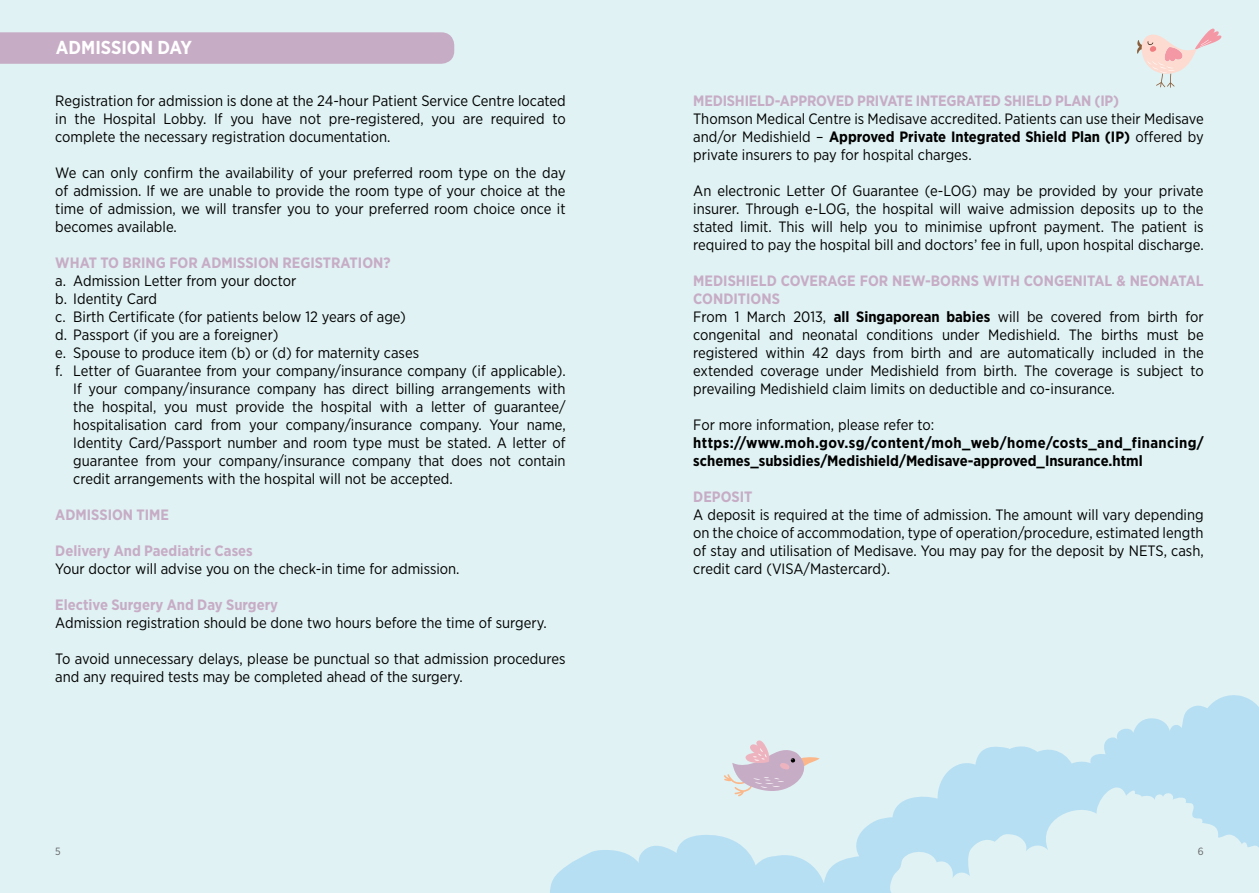
<style>
.page{position:relative;width:1259px;height:893px;background:#e0f2f3}
.page>*{position:absolute;margin:0;border:0;box-sizing:border-box;transform-origin:0 0}
.t1{font:700 18.75px "Gotham Narrow";color:#fff}
.t2{font:15px/18px "Gotham Narrow";color:#000;text-align:justify}
.t3{font:700 15px "Gotham Narrow";color:#c7acc6}
.t4{font:700 15px/18px "Gotham Narrow";color:#000}
.t5{font:10.5px "Gotham Narrow";color:#636466}
.s1{font-weight:700}
.s2{font-weight:700;color:#c7acc6}
</style>
<div class="page">
<svg style="left:819px;top:695px;width:440px;height:82px"></svg>
<svg style="left:550px;top:777px;width:709px;height:116px"></svg>
<div style="left:0;top:32px;width:454px;height:32px;background:#c7acc6"></div>
<svg style="left:723px;top:740px;width:96px;height:57px"></svg>
<svg style="left:1137px;top:28px;width:84px;height:60px"></svg>
<svg style="left:1199px;top:41px;width:12px;height:6px"></svg>
<p class="t1" style="left:56px;top:36px;width:138px">ADMISSION DAY</p>
<p class="t2" style="left:55px;top:91px;width:512px">Registration for admission is done at the 24-hour Patient Service Centre located in the Hospital Lobby. If you have not pre-registered, you are required to complete the necessary registration documentation.</p>
<p class="t2" style="left:55px;top:163px;width:512px">We can only confirm the availability of your preferred room type on the day of admission. If we are unable to provide the room type of your choice at the time of admission, we will transfer you to your preferred room choice once it becomes available.</p>
<p class="t3" style="left:55px;top:253px;width:337px">WHAT TO BRING FOR ADMISSION REGISTRATION?</p>
<p class="t2" style="left:55px;top:271px;width:242px">a. Admission Letter from your doctor</p>
<p class="t2" style="left:55px;top:289px;width:103px">b. Identity Card</p>
<p class="t2" style="left:55px;top:307px;width:352px">c. Birth Certificate (for patients below 12 years of age)</p>
<p class="t2" style="left:55px;top:325px;width:225px">d. Passport (if you are a foreigner)</p>
<p class="t2" style="left:55px;top:343px;width:365px">e. Spouse to produce item (b) or (d) for maternity cases</p>
<p class="t2" style="left:55px;top:361px;width:512px">f. Letter of Guarantee from your company/insurance company (if applicable).</p>
<p class="t2" style="left:73px;top:379px;width:494px">If your company/insurance company has direct billing arrangements with</p>
<p class="t2" style="left:73px;top:397px;width:494px">the hospital, you must provide the hospital with a letter of guarantee/</p>
<p class="t2" style="left:73px;top:415px;width:494px">hospitalisation card from your company/insurance company. Your name,</p>
<p class="t2" style="left:73px;top:433px;width:494px">Identity Card/Passport number and room type must be stated. A letter of</p>
<p class="t2" style="left:73px;top:451px;width:494px">guarantee from your company/insurance company that does not contain</p>
<p class="t2" style="left:73px;top:469px;width:381px">credit arrangements with the hospital will not be accepted.</p>
<p class="t3" style="left:55px;top:505px;width:115px">ADMISSION TIME</p>
<p class="t3" style="left:55px;top:541px;width:199px">Delivery And Paediatric Cases</p>
<p class="t2" style="left:55px;top:559px;width:406px">Your doctor will advise you on the check-in time for admission.</p>
<p class="t3" style="left:55px;top:595px;width:224px">Elective Surgery And Day Surgery</p>
<p class="t2" style="left:55px;top:613px;width:493px">Admission registration should be done two hours before the time of surgery.</p>
<p class="t2" style="left:55px;top:649px;width:512px">To avoid unnecessary delays, please be punctual so that admission procedures and any required tests may be completed ahead of the surgery.</p>
<p class="t3" style="left:693px;top:91px;width:427px">MEDISHIELD-APPROVED PRIVATE INTEGRATED SHIELD PLAN (IP)</p>
<p class="t2" style="left:693px;top:109px;width:512px">Thomson Medical Centre is Medisave accredited. Patients can use their Medisave and/or Medishield – <span class="s1">Approved Private Integrated Shield Plan (IP)</span> offered by private insurers to pay for hospital charges.</p>
<p class="t2" style="left:693px;top:181px;width:512px">An electronic Letter Of Guarantee (e-LOG) may be provided by your private insurer. Through e-LOG, the hospital will waive admission deposits up to the stated limit. This will help you to minimise upfront payment. The patient is required to pay the hospital bill and doctors’ fee in full, upon hospital discharge.</p>
<p class="t2" style="left:693px;top:271px;width:512px;text-align:left"><span class="s2">MEDISHIELD COVERAGE FOR NEW-BORNS WITH CONGENITAL &amp; NEONATAL CONDITIONS<br></span>From 1 March 2013, <span class="s1">all Singaporean babies</span> will be covered from birth for congenital and neonatal conditions under Medishield. The births must be registered within 42 days from birth and are automatically included in the extended coverage under Medishield from birth. The coverage is subject to prevailing Medishield claim limits on deductible and co-insurance.</p>
<p class="t2" style="left:693px;top:415px;width:242px">For more information, please refer to:</p>
<p class="t4" style="left:693px;top:433px;width:512px">https://www.moh.gov.sg/content/moh_web/home/costs_and_financing/ schemes_subsidies/Medishield/Medisave-approved_Insurance.html</p>
<p class="t3" style="left:693px;top:487px;width:61px">DEPOSIT</p>
<p class="t2" style="left:693px;top:505px;width:512px">A deposit is required at the time of admission. The amount will vary depending on the choice of accommodation, type of operation/procedure, estimated length of stay and utilisation of Medisave. You may pay for the deposit by NETS, cash, credit card (VISA/Mastercard).</p>
<p class="t5" style="left:55px;top:844px;width:7px">5</p>
<p class="t5" style="left:1197px;top:844px;width:7px">6</p>
</div>
